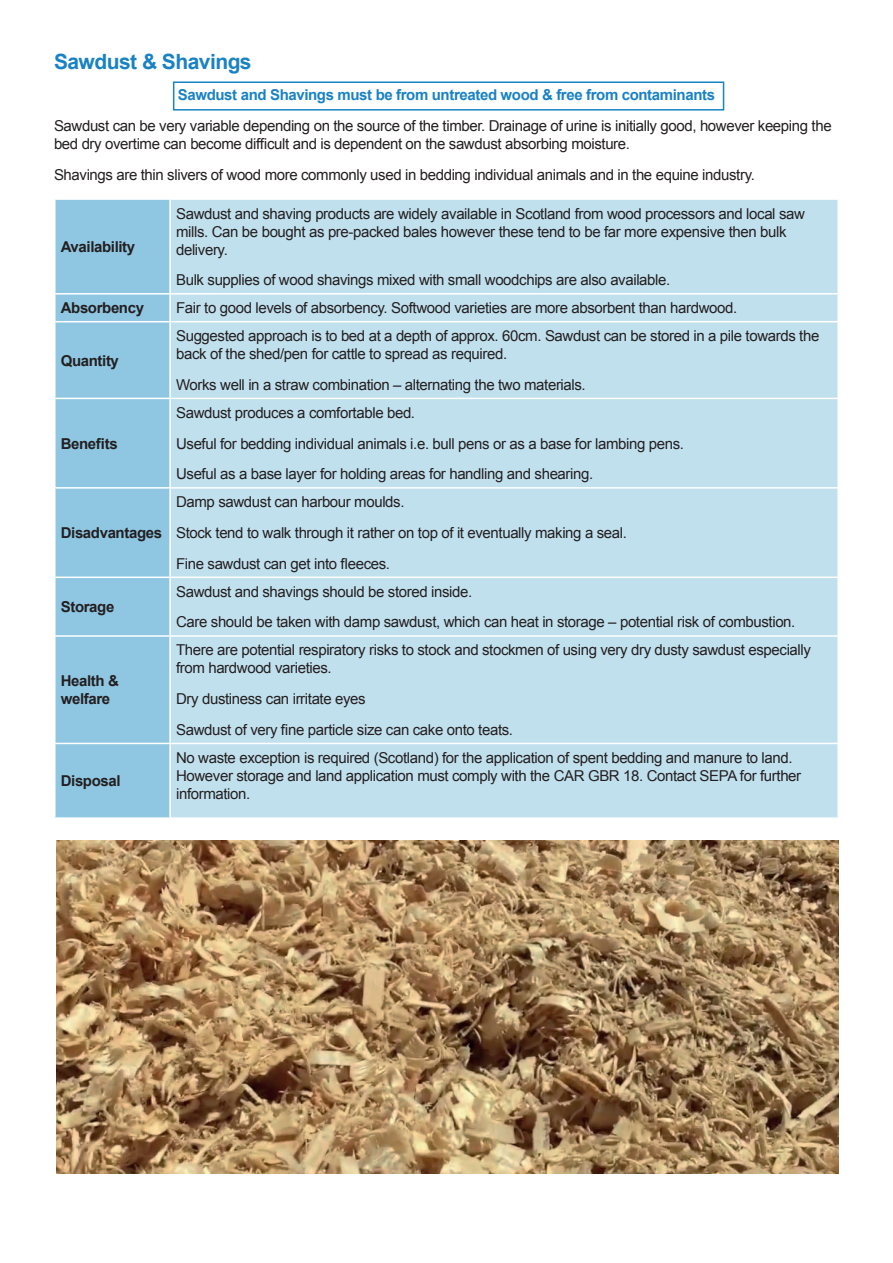
<style>
.page{position:relative;width:893px;height:1263px;background:#fff}
.page>*{position:absolute;margin:0;border:0;box-sizing:border-box;transform-origin:0 0}
.t1{font:700 21px "Arial";letter-spacing:-.025em;color:#1982c4}
.t2{font:15px/18px "Arial";letter-spacing:-.025em;color:#231f20}
.t3{font:700 15px/18px "Arial";letter-spacing:-.025em;color:#231f20}
.t4{font:700 15px "Arial";letter-spacing:-.025em;color:#1982c4}
</style>
<div class="page">
<div style="left:56px;top:200px;width:113px;height:617px;background:#8fc7e3"></div>
<div style="left:171px;top:200px;width:666px;height:617px;background:#c1e0ee"></div>
<hr style="left:54px;top:293px;width:116px;height:1px;background:#fff">
<hr style="left:170px;top:293px;width:669px;height:1px;background:#fff">
<hr style="left:54px;top:321px;width:116px;height:1px;background:#fff">
<hr style="left:170px;top:321px;width:669px;height:1px;background:#fff">
<hr style="left:54px;top:398px;width:116px;height:1px;background:#fff">
<hr style="left:170px;top:398px;width:669px;height:1px;background:#fff">
<hr style="left:54px;top:487px;width:116px;height:2px;background:#fff">
<hr style="left:170px;top:487px;width:669px;height:2px;background:#fff">
<hr style="left:54px;top:576px;width:116px;height:2px;background:#fff">
<hr style="left:170px;top:576px;width:669px;height:2px;background:#fff">
<hr style="left:54px;top:635px;width:116px;height:2px;background:#fff">
<hr style="left:170px;top:635px;width:669px;height:2px;background:#fff">
<hr style="left:54px;top:743px;width:116px;height:1px;background:#fff">
<hr style="left:170px;top:743px;width:669px;height:1px;background:#fff">
<div style="left:173px;top:81px;width:551px;height:30px;border:2px solid #1982c4"></div>
<img style="left:56px;top:840px;width:783px;height:334px">
<h1 class="t1" style="left:54px;top:48px;width:199px">Sawdust &amp; Shavings</h1>
<p class="t4" style="left:178px;top:85px;width:539px">Sawdust and Shavings must be from untreated wood &amp; free from contaminants</p>
<p class="t2" style="left:54px;top:117px;width:779px">Sawdust can be very variable depending on the source of the timber. Drainage of urine is initially good, however keeping the bed dry overtime can become difficult and is dependent on the sawdust absorbing moisture.</p>
<p class="t2" style="left:54px;top:165px;width:702px">Shavings are thin slivers of wood more commonly used in bedding individual animals and in the equine industry.</p>
<p class="t3" style="left:61px;top:238px;width:76px">Availability</p>
<p class="t2" style="left:176px;top:204px;width:630px">Sawdust and shaving products are widely available in Scotland from wood processors and local saw mills. Can be bought as pre-packed bales however these tend to be far more expensive then bulk delivery.</p>
<p class="t2" style="left:176px;top:271px;width:496px">Bulk supplies of wood shavings mixed with small woodchips are also available.</p>
<p class="t3" style="left:61px;top:299px;width:85px">Absorbency</p>
<p class="t2" style="left:176px;top:299px;width:563px">Fair to good levels of absorbency. Softwood varieties are more absorbent than hardwood.</p>
<p class="t3" style="left:61px;top:352px;width:60px">Quantity</p>
<p class="t2" style="left:176px;top:327px;width:645px">Suggested approach is to bed at a depth of approx. 60cm. Sawdust can be stored in a pile towards the back of the shed/pen for cattle to spread as required.</p>
<p class="t2" style="left:176px;top:376px;width:411px">Works well in a straw combination – alternating the two materials.</p>
<p class="t3" style="left:61px;top:435px;width:58px">Benefits</p>
<p class="t3" style="left:61px;top:524px;width:103px">Disadvantages</p>
<p class="t3" style="left:61px;top:598px;width:55px">Storage</p>
<p class="t3" style="left:61px;top:672px;width:60px">Health &amp; welfare</p>
<p class="t3" style="left:61px;top:772px;width:61px">Disposal</p>
<p class="t2" style="left:176px;top:397px;width:509px;line-height:30.8px">Sawdust produces a comfortable bed.<br>Useful for bedding individual animals i.e. bull pens or as a base for lambing pens.<br>Useful as a base layer for holding areas for handling and shearing.</p>
<p class="t2" style="left:176px;top:487px;width:452px;line-height:30.8px">Damp sawdust can harbour moulds.<br>Stock tend to walk through it rather on top of it eventually making a seal.<br>Fine sawdust can get into fleeces.</p>
<p class="t2" style="left:176px;top:576px;width:621px;line-height:30.8px">Sawdust and shavings should be stored inside.<br>Care should be taken with damp sawdust, which can heat in storage – potential risk of combustion.</p>
<p class="t2" style="left:176px;top:641px;width:636px">There are potential respiratory risks to stock and stockmen of using very dry dusty sawdust especially from hardwood varieties.</p>
<p class="t2" style="left:176px;top:684px;width:338px;line-height:30.8px">Dry dustiness can irritate eyes<br>Sawdust of very fine particle size can cake onto teats.</p>
<p class="t2" style="left:176px;top:749px;width:627px">No waste exception is required (Scotland) for the application of spent bedding and manure to land.<br>However storage and land application must comply with the CAR GBR 18. Contact SEPA for further information.</p>
</div>
